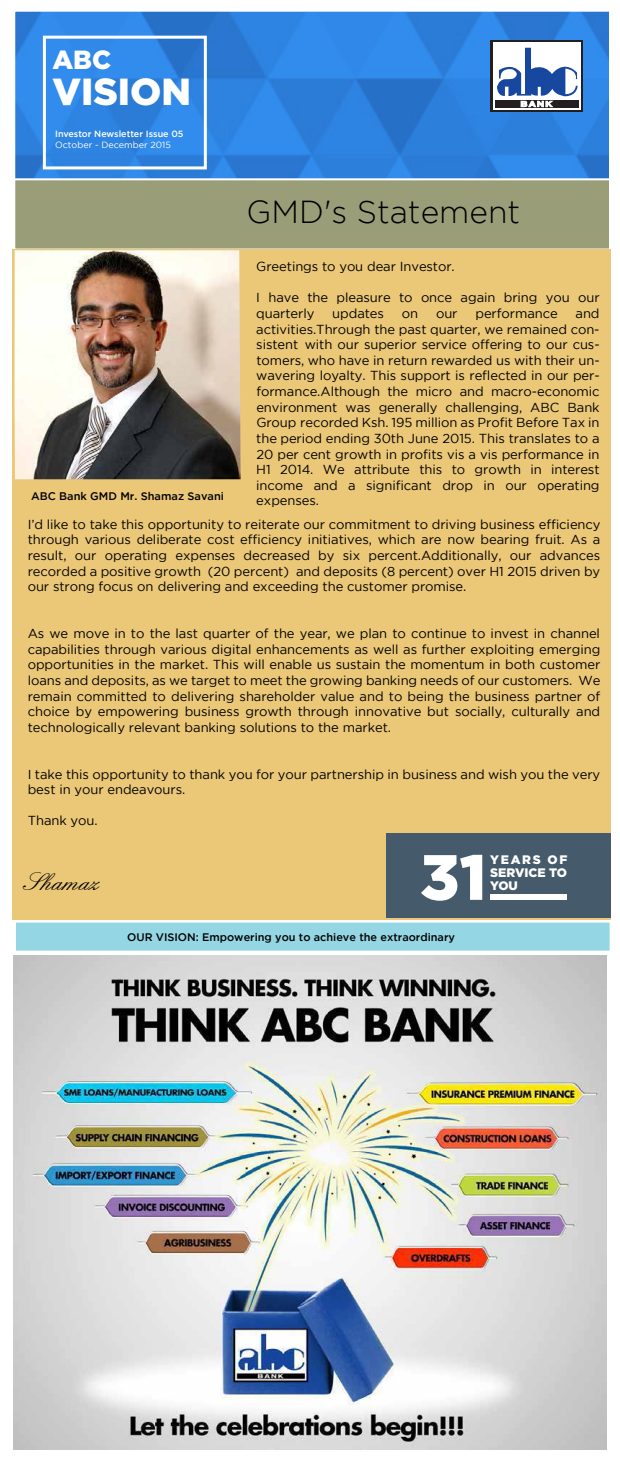
<style>
.page{position:relative;width:620px;height:1466px;background:#fff}
.page>*{position:absolute;margin:0;border:0;box-sizing:border-box;transform-origin:0 0}
.t1{font:900 63.9px "Gotham";color:#fff}
.t2{font:900 37.7px "Gotham";color:#fff}
.t3{font:300 31.8px "Gotham";color:#000}
.t4{font:26.4px "English 157 BT";color:#000}
.t5{font:900 26.3px "Gotham";color:#fff}
.t6{font:13px/15.6px "Gotham";letter-spacing:-.005em;color:#000;text-align:justify}
.t7{font:900 12.3px/13.2px "Gotham";color:#fff;text-align:justify}
.t8{font:500 11px "Gotham";color:#000}
.t9{font:500 10.9px "Gotham";color:#000}
.t10{font:500 9px "Gotham";color:#fff}
.t11{font:9px "Gotham";color:#fff}
</style>
<div class="page">
<svg style="left:15px;top:11px;width:594px;height:167px;background:#2f83e0"></svg>
<div style="left:15px;top:178px;width:594px;height:71px;background:#9a9e78"></div>
<div style="left:12px;top:249px;width:598px;height:670px;background:#ebc778"></div>
<svg style="left:490px;top:40px;width:92px;height:72px"></svg>
<div style="left:493px;top:42px;width:87px;height:67px;background:#fff"></div>
<div style="left:495px;top:100px;width:83px;height:8px;background:#231f20"></div>
<svg style="left:497px;top:48px;width:81px;height:59px"></svg>
<img style="left:14px;top:250px;width:226px;height:229px">
<div style="left:386px;top:832px;width:224px;height:85px;background:#455b6b"></div>
<div style="left:14px;top:920px;width:597px;height:32px;background:#94d6e3;border:2px solid #fff"></div>
<div style="left:43px;top:36px;width:164px;height:133px;border:3px solid #fff"></div>
<div style="left:490px;top:894px;width:76px;height:5px;background:#fff"></div>
<img style="left:13px;top:955px;width:593px;height:493px">
<h3 class="t5" style="left:52px;top:44px;width:60px">ABC</h3>
<h2 class="t2" style="left:52px;top:70px;width:140px">VISION</h2>
<p class="t10" style="left:55px;top:128px;width:130px">Investor Newsletter Issue 05</p>
<p class="t11" style="left:55px;top:139px;width:117px">October - December 2015</p>
<h3 class="t3" style="left:246px;top:192px;width:275px">GMD's Statement</h3>
<p class="t6" style="left:256px;top:258px;width:200px">Greetings to you dear Investor.</p>
<p class="t6" style="left:256px;top:290px;width:344px">I have the pleasure to once again bring you our quarterly</p>
<p class="t6" style="left:332px;top:305px;width:53px">updates</p>
<p class="t6" style="left:401px;top:305px;width:18px">on</p>
<p class="t6" style="left:436px;top:305px;width:23px">our</p>
<p class="t6" style="left:475px;top:305px;width:84px">performance</p>
<p class="t6" style="left:256px;top:305px;width:345px;text-indent:319px">and activities.Through the past quarter, we remained con&shy;sistent with our superior service offering to our cus&shy;tomers, who have in return rewarded us with their un&shy;wavering loyalty. This support is reflected in our per&shy;formance.Although the micro and macro-economic environment was generally challenging, ABC Bank Group recorded Ksh. 195 million as Profit Before Tax in the period ending 30th June 2015. This translates to a 20 per cent growth in profits vis a vis performance in H1 2014. We attribute this to growth in interest income and a significant drop in our operating expenses.</p>
<p class="t6" style="left:28px;top:516px;width:574px">I’d like to take this opportunity to reiterate our commitment to driving business efficiency through various deliberate cost efficiency initiatives, which are now bearing fruit. As a result, our operating expenses decreased by six percent.Additionally, our advances recorded a positive growth (20 percent) and deposits (8 percent) over H1 2015 driven by our strong focus on delivering and exceeding the customer promise.</p>
<p class="t6" style="left:28px;top:625px;width:574px">As we move in to the last quarter of the year, we plan to continue to invest in channel capabilities through various digital enhancements as well as further exploiting emerging opportunities in the market. This will enable us sustain the momentum in both customer loans and deposits, as we target to meet the growing banking needs of our customers. We remain committed to delivering shareholder value and to being the business partner of choice by empowering business growth through innovative but socially, culturally and technologically relevant banking solutions to the market.</p>
<p class="t6" style="left:28px;top:765px;width:574px">I take this opportunity to thank you for your partnership in business and wish you the very best in your endeavours.</p>
<p class="t6" style="left:28px;top:812px;width:71px">Thank you.</p>
<p class="t8" style="left:31px;top:489px;width:194px">ABC Bank GMD Mr. Shamaz Savani</p>
<h3 class="t4" style="left:28px;top:867px;width:78px">Shamaz</h3>
<h1 class="t1" style="left:419px;top:840px;width:68px">31</h1>
<p class="t7" style="left:490px;top:852px;width:79px">YEARS OF SERVICE TO YOU</p>
<p class="t9" style="left:127px;top:930px;width:329px">OUR VISION: Empowering you to achieve the extraordinary</p>
</div>
